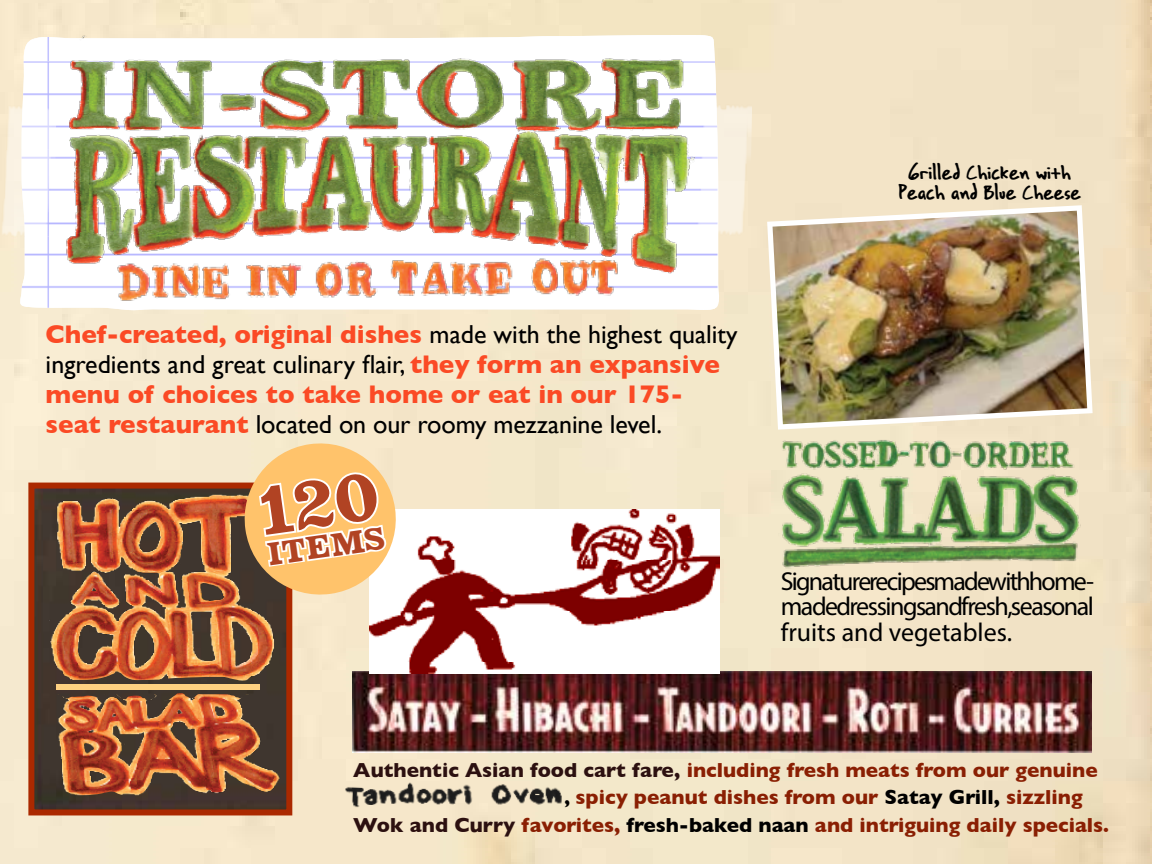
<style>
.page{position:relative;width:1152px;height:864px;background:#fff}
.page>*{position:absolute;margin:0;border:0;box-sizing:border-box;transform-origin:0 0}
.t1{font:34px "Cleopatra";color:#b14323}
.t2{font:700 26px/30px "Gill Sans";color:#fb4a25}
.t3{font:26px/25.2px "Myriad Pro";letter-spacing:-.055em;color:#000;text-align:justify}
.t4{font:22px/20.8px "Wichita Condensed Unpretentious";color:#000;text-align:center}
.t5{font:700 20.8px "Gill Sans";color:#8a1f03}
.s1{font-weight:400;color:#000}
.s2{color:#2c1010}
.s3{font-size:18.8px;color:#000}
.s4{color:#000}
</style>
<div class="page">
<img style="left:0;top:0;width:1152px;height:864px">
<svg style="left:767px;top:205px;width:326px;height:225px;fill:#f3e4c7"></svg>
<img style="left:773px;top:211px;width:314px;height:213px">
<img style="left:772px;top:431px;width:313px;height:139px">
<img style="left:352px;top:672px;width:740px;height:80px">
<img style="left:340px;top:772px;width:229px;height:57px">
<img style="left:20px;top:246px;width:697px;height:65px">
<img style="left:24px;top:11px;width:695px;height:272px">
<img style="left:98px;top:252px;width:539px;height:65px">
<img style="left:696px;top:97px;width:56px;height:148px">
<img style="left:0;top:98px;width:57px;height:148px">
<div style="left:35px;top:490px;width:250px;height:318px;background:#40352e"></div>
<div style="left:28px;top:483px;width:264px;height:332px;border:6px solid #ab2900"></div>
<img style="left:369px;top:509px;width:350px;height:164px">
<img style="left:36px;top:494px;width:255px;height:187px">
<div style="left:56px;top:684px;width:203px;height:6px;background:#ffd181"></div>
<img style="left:30px;top:693px;width:254px;height:103px">
<svg style="left:240px;top:438px;width:161px;height:162px"></svg>
<p class="t4" style="left:898px;top:163px;width:184px">Grilled Chicken with<br>Peach and Blue Cheese</p>
<p class="t2" style="left:46px;top:319px;width:693px">Chef-created, original dishes <span class="s1">made with the highest quality ingredients and great culinary flair,</span> they form an expansive menu of choices to take home or eat in our 175- seat restaurant <span class="s1">located on our roomy mezzanine level.</span></p>
<h1 class="t1" style="left:265px;top:537px;width:119px;rotate:-8deg">ITEMS</h1>
<p class="t3" style="left:781px;top:568px;width:315px">Signature recipes made with home&shy;made dressings and fresh, seasonal fruits and vegetables.</p>
<p class="t5" style="left:353px;top:754px;width:746px"><span class="s2">Authentic Asian food cart fare,</span> including fresh meats from our genuine</p>
<p class="t5" style="left:564px;top:781px;width:520px"><span class="s3">,</span> spicy peanut dishes from our <span class="s4">Satay Grill,</span> sizzling</p>
<p class="t5" style="left:353px;top:808px;width:757px"><span class="s2">Wok and Curry</span> favorites, <span class="s4">fresh-baked naan</span> and intriguing daily specials.</p>
</div>
